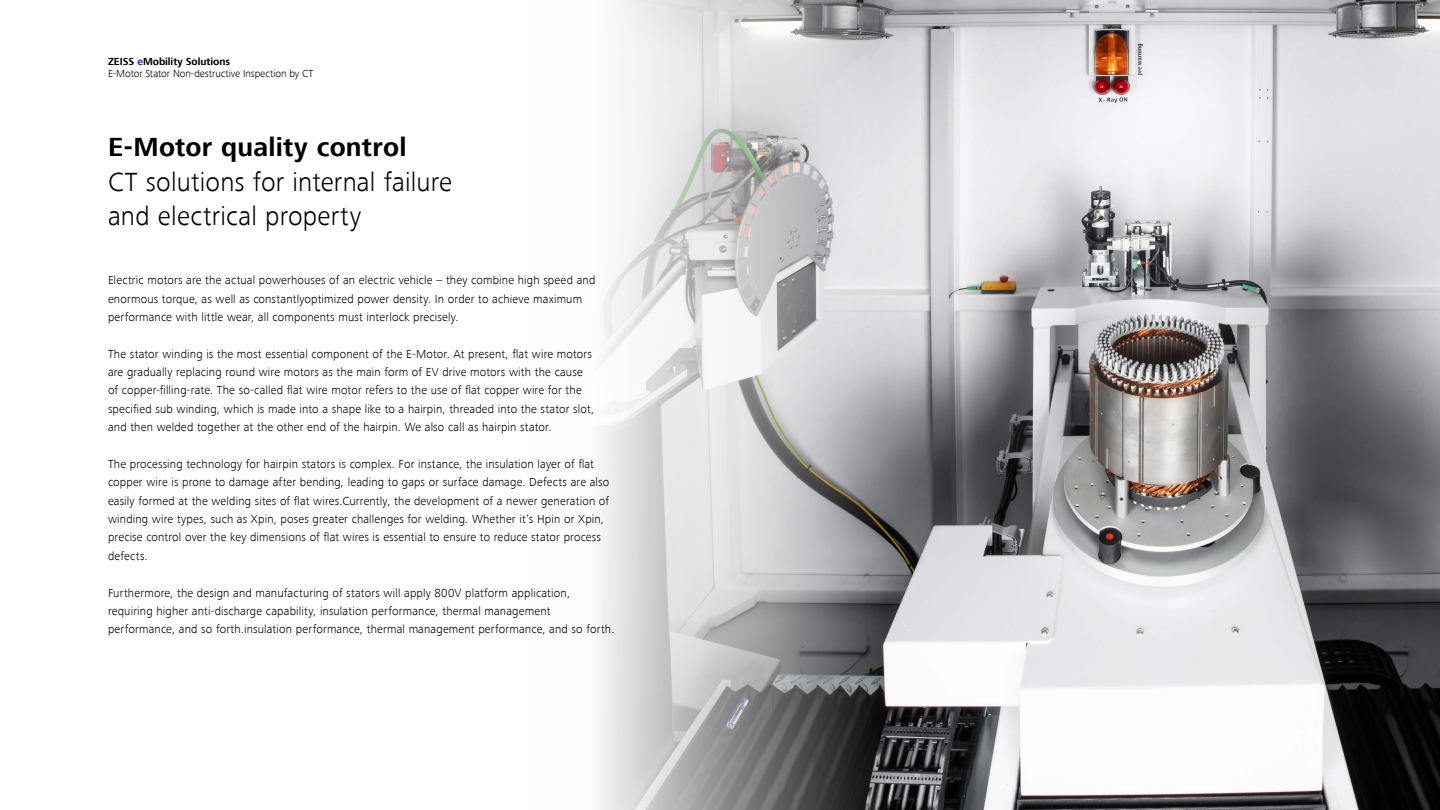
<style>
.page{position:relative;width:1440px;height:810px;background:#fff}
.page>*{position:absolute;margin:0;border:0;box-sizing:border-box;transform-origin:0 0}
.t1{font:300 27px/34.5px "ZEISS Frutiger Next W1 G";letter-spacing:.01em;color:#000}
.t2{font:700 27px "ZEISS Frutiger Next W1 G";letter-spacing:.01em;color:#000}
.t3{font:300 12px/18.4px "ZEISS Frutiger Next W1 G";letter-spacing:.015em;color:#000}
.t4{font:300 10.5px/12.8px "ZEISS Frutiger Next W1 G";letter-spacing:-.005em;color:#000}
.s1{font-weight:700}
.s2{font-weight:700;color:#0f2db3}
</style>
<div class="page">
<img style="left:599px;top:0;width:841px;height:810px">
<p class="t4" style="left:108px;top:55px;width:207px"><span class="s1">ZEISS</span> <span class="s2">e</span><span class="s1">Mobility Solutions<br></span>E-Motor Stator Non-destructive Inspection by CT</p>
<h1 class="t2" style="left:108px;top:132px;width:300px">E-Motor quality control</h1>
<h1 class="t1" style="left:108px;top:165px;width:346px">CT solutions for internal failure and electrical property</h1>
<p class="t3" style="left:108px;top:271px;width:489px">Electric motors are the actual powerhouses of an electric vehicle – they combine high speed and enormous torque, as well as constantlyoptimized power density. In order to achieve maximum performance with little wear, all components must interlock precisely.</p>
<p class="t3" style="left:108px;top:345px;width:488px">The stator winding is the most essential component of the E-Motor. At present, flat wire motors are gradually replacing round wire motors as the main form of EV drive motors with the cause of copper-filling-rate. The so-called flat wire motor refers to the use of flat copper wire for the specified sub winding, which is made into a shape like to a hairpin, threaded into the stator slot, and then welded together at the other end of the hairpin. We also call as hairpin stator.</p>
<p class="t3" style="left:108px;top:455px;width:503px">The processing technology for hairpin stators is complex. For instance, the insulation layer of flat copper wire is prone to damage after bending, leading to gaps or surface damage. Defects are also easily formed at the welding sites of flat wires.Currently, the development of a newer generation of winding wire types, such as Xpin, poses greater challenges for welding. Whether it’s Hpin or Xpin, precise control over the key dimensions of flat wires is essential to ensure to reduce stator process defects.</p>
<p class="t3" style="left:108px;top:583px;width:508px">Furthermore, the design and manufacturing of stators will apply 800V platform application, requiring higher anti-discharge capability, insulation performance, thermal management performance, and so forth.insulation performance, thermal management performance, and so forth.</p>
</div>
